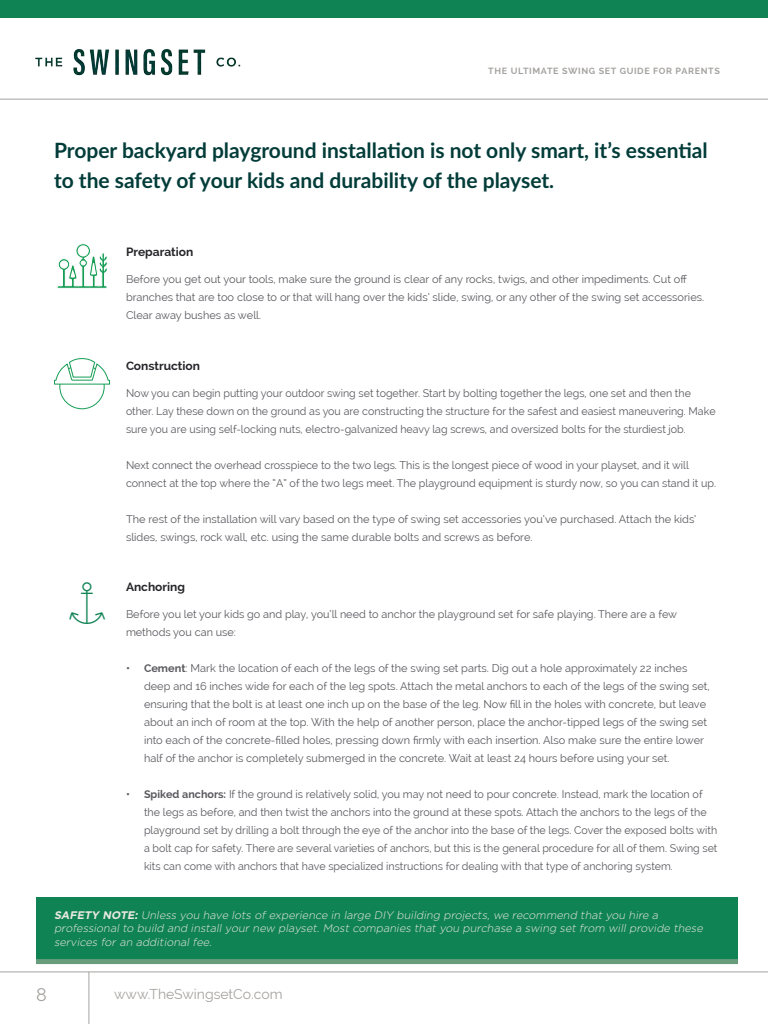
<style>
.page{position:relative;width:768px;height:1024px;background:#fff}
.page>*{position:absolute;margin:0;border:0;box-sizing:border-box;transform-origin:0 0}
.t1{font:41.8px "linea basic 10";color:#108354}
.Subtitle{font:700 21px/30px "Lato";color:#023c39}
.t2{font:18px "Raleway";color:#a5a3a0}
.t3{font:14px "Raleway";color:#a5a3a0}
.Paragraph_Bold{font:700 12px "Raleway";color:#26262b}
.Paragraph_Regular{font:11px/18px "Raleway";color:#5a5a60}
.sidenote{font:italic 300 11px/13.2px "Gotham";color:#e9e8e1}
.t4{font:700 9px "Raleway";letter-spacing:.07em;color:#a5a3a0}
.s1{font-weight:700}
</style>
<div class="page">
<div style="left:0;top:0;width:768px;height:18px;background:#108354"></div>
<img style="left:35px;top:48px;width:206px;height:28px">
<hr style="left:0;top:99px;width:768px;height:1px;background:#a5a3a0">
<hr style="left:0;top:972px;width:768px;height:1px;background:#a5a3a0">
<hr style="left:89px;top:972px;width:1px;height:52px;background:#a5a3a0">
<div style="left:36px;top:897px;width:702px;height:64px;background:#108354"></div>
<div style="left:36px;top:959px;width:702px;height:5px;background:#689d7c"></div>
<div style="left:59px;top:364px;width:46px;height:45px;border:1px solid #159d54;border-radius:50%"></div>
<svg style="left:54px;top:358px;width:56px;height:27px"></svg>
<svg style="left:57px;top:243px;width:51px;height:46px"></svg>
<p class="t4" style="left:488px;top:66px;width:233px">THE ULTIMATE SWING SET GUIDE FOR PARENTS</p>
<p class="Subtitle" style="left:54px;top:134px;width:655px">Proper backyard playground installation is not only smart, it’s essential to the safety of your kids and durability of the playset.</p>
<p class="Paragraph_Bold" style="left:126px;top:245px;width:69px">Preparation</p>
<p class="Paragraph_Regular" style="left:126px;top:270px;width:580px">Before you get out your tools, make sure the ground is clear of any rocks, twigs, and other impediments. Cut off branches that are too close to or that will hang over the kids’ slide, swing, or any other of the swing set accessories.<br>Clear away bushes as well.</p>
<p class="Paragraph_Bold" style="left:126px;top:359px;width:76px">Construction</p>
<p class="Paragraph_Regular" style="left:126px;top:384px;width:591px">Now you can begin putting your outdoor swing set together. Start by bolting together the legs, one set and then the other. Lay these down on the ground as you are constructing the structure for the safest and easiest maneuvering. Make sure you are using self-locking nuts, electro-galvanized heavy lag screws, and oversized bolts for the sturdiest job.</p>
<p class="Paragraph_Regular" style="left:126px;top:456px;width:592px">Next connect the overhead crosspiece to the two legs. This is the longest piece of wood in your playset, and it will connect at the top where the “A” of the two legs meet. The playground equipment is sturdy now, so you can stand it up.</p>
<p class="Paragraph_Regular" style="left:126px;top:510px;width:572px">The rest of the installation will vary based on the type of swing set accessories you’ve purchased. Attach the kids’ slides, swings, rock wall, etc. using the same durable bolts and screws as before.</p>
<p class="Paragraph_Bold" style="left:126px;top:580px;width:61px">Anchoring</p>
<p class="Paragraph_Regular" style="left:126px;top:605px;width:553px">Before you let your kids go and play, you’ll need to anchor the playground set for safe playing. There are a few methods you can use:</p>
<p class="Paragraph_Regular" style="left:144px;top:659px;width:567px;text-indent:-18px"><span class="s1">• Cement</span>: Mark the location of each of the legs of the swing set parts. Dig out a hole approximately 22 inches deep and 16 inches wide for each of the leg spots. Attach the metal anchors to each of the legs of the swing set, ensuring that the bolt is at least one inch up on the base of the leg. Now fill in the holes with concrete, but leave about an inch of room at the top. With the help of another person, place the anchor-tipped legs of the swing set into each of the concrete-filled holes, pressing down firmly with each insertion. Also make sure the entire lower half of the anchor is completely submerged in the concrete. Wait at least 24 hours before using your set.</p>
<p class="Paragraph_Regular" style="left:144px;top:785px;width:575px;text-indent:-18px"><span class="s1">• Spiked anchors:</span> If the ground is relatively solid, you may not need to pour concrete. Instead, mark the location of the legs as before, and then twist the anchors into the ground at these spots. Attach the anchors to the legs of the playground set by drilling a bolt through the eye of the anchor into the base of the legs. Cover the exposed bolts with a bolt cap for safety. There are several varieties of anchors, but this is the general procedure for all of them. Swing set kits can come with anchors that have specialized instructions for dealing with that type of anchoring system.</p>
<p class="sidenote" style="left:54px;top:908px;width:653px"><span class="s1">SAFETY NOTE:</span> Unless you have lots of experience in large DIY building projects, we recommend that you hire a professional to build and install your new playset. Most companies that you purchase a swing set from will provide these services for an additional fee.</p>
<p class="t1" style="left:66px;top:585px;width:43px">c</p>
<h3 class="t2" style="left:36px;top:985px;width:12px">8</h3>
<p class="t3" style="left:114px;top:985px;width:170px">www.TheSwingsetCo.com</p>
</div>
